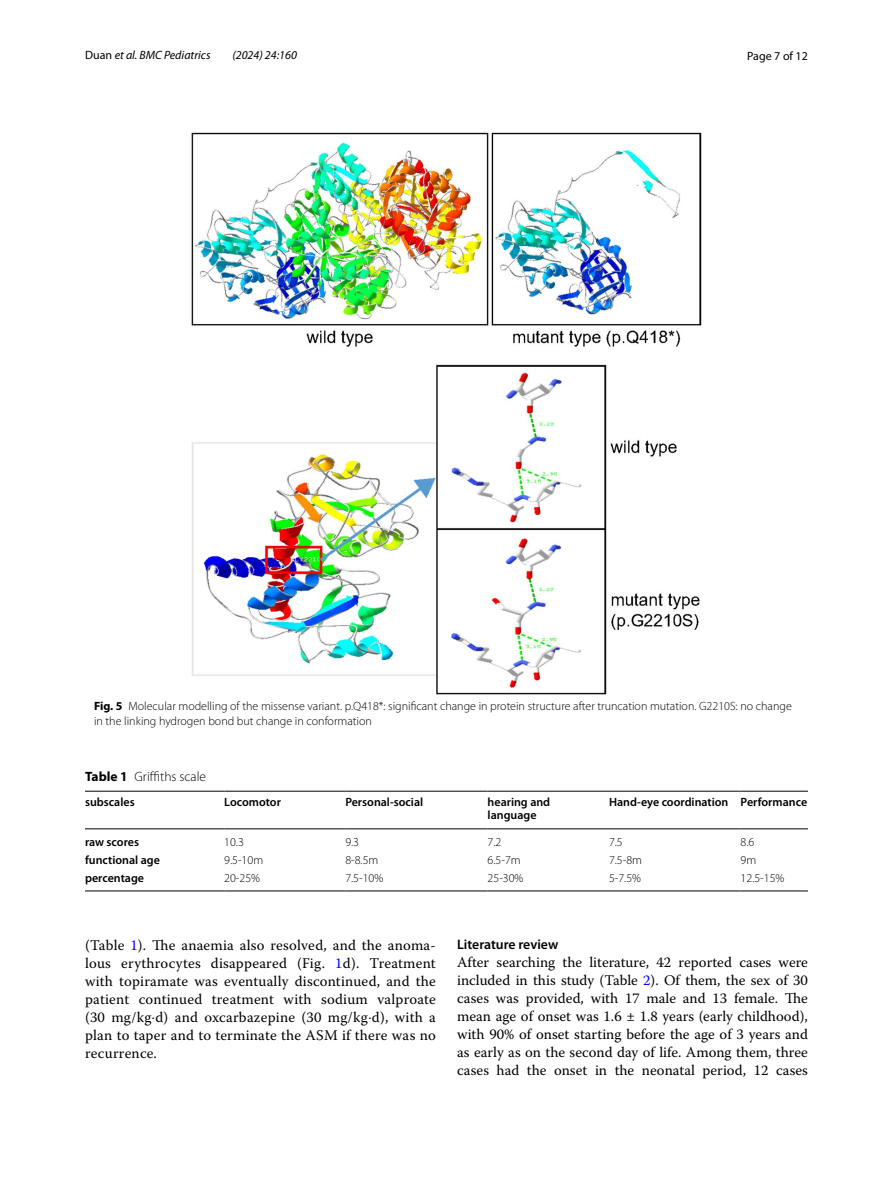
<style>
.page{position:relative;width:893px;height:1187px;background:#fff}
.page>*{position:absolute;margin:0;border:0;box-sizing:border-box;transform-origin:0 0}
.t1{font:14.7px/18px "Warnock Pro";letter-spacing:.01em;color:#000;text-align:justify}
.t2{font:600 13.8px "Myriad Pro";color:#000}
.t3{font:300 13.5px "Myriad Pro";color:#000}
.t4{font:300 12px/15px "Myriad Pro";color:#000}
.t5{font:600 12px/13.5px "Myriad Pro";color:#000}
.t6{font:italic 12px "Myriad Pro";color:#000}
.t7{font:12px "Myriad Pro";color:#000}
.s1{font-style:normal}
.s2{font-weight:700}
.s3{color:#00f}
.s4{font-family:"STIX"}
</style>
<div class="page">
<img style="left:191px;top:133px;width:511px;height:561px">
<hr style="left:85px;top:790px;width:139px;height:1px;background:#000">
<hr style="left:85px;top:828px;width:139px;height:1px;background:#000">
<hr style="left:224px;top:790px;width:121px;height:1px;background:#000">
<hr style="left:224px;top:828px;width:121px;height:1px;background:#000">
<hr style="left:345px;top:790px;width:143px;height:1px;background:#000">
<hr style="left:345px;top:828px;width:143px;height:1px;background:#000">
<hr style="left:488px;top:790px;width:121px;height:1px;background:#000">
<hr style="left:488px;top:828px;width:121px;height:1px;background:#000">
<hr style="left:609px;top:790px;width:132px;height:1px;background:#000">
<hr style="left:609px;top:828px;width:132px;height:1px;background:#000">
<hr style="left:741px;top:790px;width:67px;height:1px;background:#000">
<hr style="left:741px;top:828px;width:67px;height:1px;background:#000">
<hr style="left:85px;top:890px;width:139px;height:1px;background:#000">
<hr style="left:224px;top:890px;width:121px;height:1px;background:#000">
<hr style="left:345px;top:890px;width:143px;height:1px;background:#000">
<hr style="left:488px;top:890px;width:121px;height:1px;background:#000">
<hr style="left:609px;top:890px;width:132px;height:1px;background:#000">
<hr style="left:741px;top:890px;width:67px;height:1px;background:#000">
<p class="t6" style="left:85px;top:48px;width:127px"><span class="s1">Duan</span> et al. BMC Pediatrics</p>
<p class="t6" style="left:232px;top:48px;width:66px">(2024) 24:160</p>
<p class="t7" style="left:747px;top:48px;width:62px">Page 7 of 12</p>
<p class="t4" style="left:94px;top:698px;width:699px"><span class="s2">Fig. 5</span> Molecular modelling of the missense variant. p.Q418*: significant change in protein structure after truncation mutation. G2210S: no change in the linking hydrogen bond but change in conformation</p>
<p class="t3" style="left:85px;top:769px;width:123px"><span class="s2">Table 1</span> Griffiths scale</p>
<p class="t5" style="left:85px;top:794px;width:51px">subscales</p>
<p class="t5" style="left:224px;top:794px;width:58px">Locomotor</p>
<p class="t5" style="left:345px;top:794px;width:79px">Personal-social</p>
<p class="t5" style="left:488px;top:794px;width:64px">hearing and language</p>
<p class="t5" style="left:609px;top:794px;width:200px">Hand-eye coordination Performance</p>
<p class="t5" style="left:85px;top:834px;width:56px">raw scores</p>
<p class="t4" style="left:224px;top:834px;width:21px">10.3</p>
<p class="t4" style="left:345px;top:834px;width:15px">9.3</p>
<p class="t4" style="left:488px;top:834px;width:15px">7.2</p>
<p class="t4" style="left:609px;top:834px;width:15px">7.5</p>
<p class="t4" style="left:741px;top:834px;width:15px">8.6</p>
<p class="t5" style="left:85px;top:853px;width:76px">functional age</p>
<p class="t4" style="left:224px;top:852px;width:40px">9.5-10m</p>
<p class="t4" style="left:345px;top:852px;width:35px">8-8.5m</p>
<p class="t4" style="left:488px;top:852px;width:35px">6.5-7m</p>
<p class="t4" style="left:609px;top:852px;width:35px">7.5-8m</p>
<p class="t4" style="left:741px;top:852px;width:17px">9m</p>
<p class="t5" style="left:85px;top:871px;width:61px">percentage</p>
<p class="t4" style="left:224px;top:871px;width:37px">20-25%</p>
<p class="t4" style="left:345px;top:871px;width:39px">7.5-10%</p>
<p class="t4" style="left:488px;top:871px;width:37px">25-30%</p>
<p class="t4" style="left:609px;top:871px;width:34px">5-7.5%</p>
<p class="t4" style="left:741px;top:871px;width:45px">12.5-15%</p>
<p class="t1" style="left:85px;top:935px;width:352px">(Table <span class="s3">1</span>). The anaemia also resolved, and the anoma&shy;lous erythrocytes disappeared (Fig. <span class="s3">1</span>d). Treatment with topiramate was eventually discontinued, and the patient continued treatment with sodium valproate (30 mg/kg<span class="s4">·</span>d) and oxcarbazepine (30 mg/kg<span class="s4">·</span>d), with a plan to taper and to terminate the ASM if there was no recurrence.</p>
<p class="t2" style="left:457px;top:935px;width:103px">Literature review</p>
<p class="t1" style="left:457px;top:953px;width:352px">After searching the literature, 42 reported cases were included in this study (Table <span class="s3">2</span>). Of them, the sex of 30 cases was provided, with 17 male and 13 female. The mean age of onset was 1.6 ± 1.8 years (early childhood), with 90% of onset starting before the age of 3 years and as early as on the second day of life. Among them, three cases had the onset in the neonatal period, 12 cases</p>
</div>
